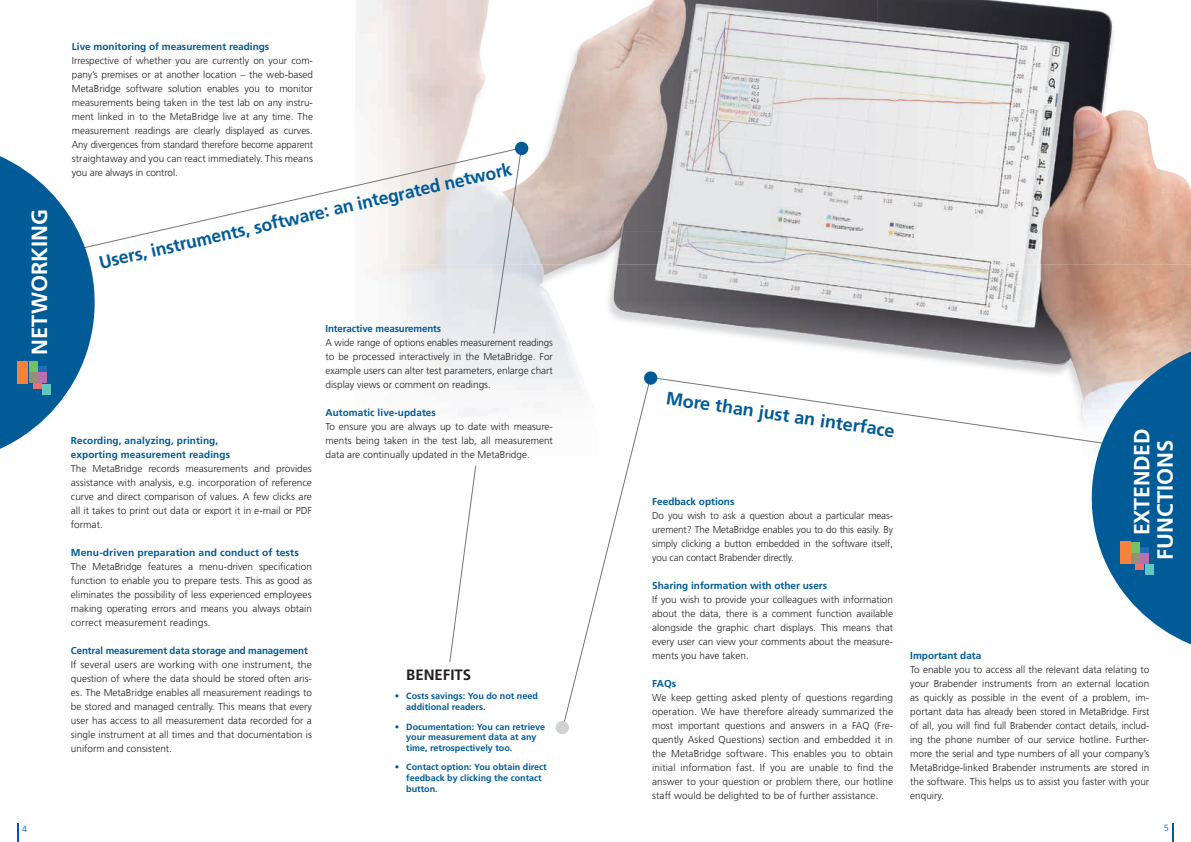
<style>
.page{position:relative;width:1191px;height:842px;background:#fff}
.page>*{position:absolute;margin:0;border:0;box-sizing:border-box;transform-origin:0 0}
.t1{font:700 22px/23.2px "Frutiger LT Std";color:#fff}
.t2{font:700 18px "Frutiger LT Std";color:#005b97}
.t3{font:700 15px "Frutiger LT Std";color:#231f20}
.t4{font:300 10px/14px "Frutiger LT Std";color:#231f20;text-align:justify}
.t5{font:700 10px/14px "Frutiger LT Std";color:#005b97}
.t6{font:700 9px/10.8px "Frutiger LT Std";color:#005b97}
.t7{font:300 9px "Frutiger LT Std";color:#005b97}
</style>
<div class="page">
<svg style="left:18px;top:824px;width:1px;height:18px"></svg>
<svg style="left:1172px;top:824px;width:1px;height:18px"></svg>
<img style="left:357px;top:0;width:136px;height:264px">
<img style="left:599px;top:0;width:522px;height:264px">
<img style="left:564px;top:33px;width:35px;height:231px">
<img style="left:529px;top:99px;width:35px;height:165px">
<img style="left:1121px;top:110px;width:35px;height:154px">
<img style="left:528px;top:177px;width:1px;height:87px">
<img style="left:1156px;top:167px;width:35px;height:97px">
<img style="left:612px;top:264px;width:579px;height:64px">
<img style="left:750px;top:328px;width:441px;height:4px">
<svg style="left:102px;top:147px;width:391px;height:108px"></svg>
<svg style="left:0;top:156px;width:102px;height:293px"></svg>
<div style="left:17px;top:361px;width:11px;height:22px;background:#f5843a"></div>
<div style="left:29px;top:361px;width:8px;height:11px;background:#73c26a"></div>
<div style="left:29px;top:372px;width:8px;height:11px;background:#968f7c"></div>
<div style="left:38px;top:367px;width:8px;height:5px;background:#226bb5"></div>
<div style="left:38px;top:372px;width:8px;height:11px;background:#b970ae"></div>
<div style="left:42px;top:383px;width:9px;height:11px;background:#64c6c3"></div>
<div style="left:33px;top:383px;width:9px;height:6px;background:#f26f6f"></div>
<svg style="left:449px;top:466px;width:27px;height:196px"></svg>
<svg style="left:555px;top:332px;width:636px;height:402px"></svg>
<div style="left:1119px;top:542px;width:11px;height:22px;background:#f5843a"></div>
<div style="left:1131px;top:542px;width:8px;height:11px;background:#73c26a"></div>
<div style="left:1131px;top:553px;width:8px;height:11px;background:#968f7c"></div>
<div style="left:1140px;top:547px;width:8px;height:6px;background:#226bb5"></div>
<div style="left:1140px;top:553px;width:8px;height:11px;background:#b970ae"></div>
<div style="left:1144px;top:564px;width:9px;height:11px;background:#64c6c3"></div>
<div style="left:1135px;top:564px;width:9px;height:6px;background:#f26f6f"></div>
<svg style="left:493px;top:141px;width:35px;height:193px"></svg>
<h1 class="t1" style="left:28px;top:355px;width:147px;rotate:-90deg">NETWORKING</h1>
<p class="t5" style="left:72px;top:39px;width:199px">Live monitoring of measurement readings</p>
<p class="t4" style="left:72px;top:53px;width:242px">Irrespective of whether you are currently on your com&shy;pany’s premises or at another location – the web-based MetaBridge software solution enables you to monitor measurements being taken in the test lab on any instru&shy;ment linked in to the MetaBridge live at any time. The measurement readings are clearly displayed as curves.<br>Any divergences from standard therefore become apparent straightaway and you can react immediately. This means you are always in control.</p>
<h2 class="t2" style="left:97px;top:253px;width:424px;rotate:-13deg">Users, instruments, software: an integrated network</h2>
<p class="t5" style="left:325px;top:322px;width:117px">Interactive measurements</p>
<p class="t4" style="left:325px;top:336px;width:229px">A wide range of options enables measurement readings to be processed interactively in the MetaBridge. For example users can alter test parameters, enlarge chart display views or comment on readings.</p>
<p class="t5" style="left:325px;top:406px;width:112px">Automatic live-updates</p>
<p class="t4" style="left:325px;top:420px;width:229px">To ensure you are always up to date with measure&shy;ments being taken in the test lab, all measurement data are continually updated in the MetaBridge.</p>
<h1 class="t1" style="left:1130px;top:559px;width:132px;text-indent:24px;rotate:-90deg">EXTENDED<br>FUNCTIONS</h1>
<h2 class="t2" style="left:667px;top:388px;width:232px;rotate:8deg">More than just an interface</h2>
<p class="t5" style="left:71px;top:433px;width:161px">Recording, analyzing, printing, exporting measurement readings</p>
<p class="t4" style="left:71px;top:461px;width:242px">The MetaBridge records measurements and provides assistance with analysis, e.g. incorporation of reference curve and direct comparison of values. A few clicks are all it takes to print out data or export it in e-mail or PDF format.</p>
<p class="t5" style="left:71px;top:545px;width:230px">Menu-driven preparation and conduct of tests</p>
<p class="t4" style="left:71px;top:559px;width:242px">The MetaBridge features a menu-driven specification function to enable you to prepare tests. This as good as eliminates the possibility of less experienced employees making operating errors and means you always obtain correct measurement readings.</p>
<p class="t5" style="left:71px;top:643px;width:238px">Central measurement data storage and management</p>
<p class="t4" style="left:71px;top:657px;width:242px">If several users are working with one instrument, the question of where the data should be stored often aris&shy;es. The MetaBridge enables all measurement readings to be stored and managed centrally. This means that every user has access to all measurement data recorded for a single instrument at all times and that documentation is uniform and consistent.</p>
<h3 class="t3" style="left:406px;top:666px;width:67px">BENEFITS</h3>
<p class="t5" style="left:652px;top:495px;width:84px">Feedback options</p>
<p class="t4" style="left:652px;top:509px;width:242px">Do you wish to ask a question about a particular meas&shy;urement? The MetaBridge enables you to do this easily. By simply clicking a button embedded in the software itself, you can contact Brabender directly.</p>
<p class="t5" style="left:652px;top:579px;width:177px">Sharing information with other users</p>
<p class="t4" style="left:652px;top:593px;width:242px">If you wish to provide your colleagues with information about the data, there is a comment function available alongside the graphic chart displays. This means that every user can view your comments about the measure&shy;ments you have taken.</p>
<p class="t5" style="left:652px;top:677px;width:26px">FAQs</p>
<p class="t4" style="left:652px;top:691px;width:242px">We keep getting asked plenty of questions regarding operation. We have therefore already summarized the most important questions and answers in a FAQ (Fre&shy;quently Asked Questions) section and embedded it in the MetaBridge software. This enables you to obtain initial information fast. If you are unable to find the answer to your question or problem there, our hotline staff would be delighted to be of further assistance.</p>
<p class="t5" style="left:910px;top:649px;width:73px">Important data</p>
<p class="t4" style="left:910px;top:663px;width:240px">To enable you to access all the relevant data relating to your Brabender instruments from an external location as quickly as possible in the event of a problem, im&shy;portant data has already been stored in MetaBridge. First of all, you will find full Brabender contact details, includ&shy;ing the phone number of our service hotline. Further&shy;more the serial and type numbers of all your company’s MetaBridge-linked Brabender instruments are stored in the software. This helps us to assist you faster with your enquiry.</p>
<p class="t6" style="left:406px;top:691px;width:133px;text-indent:-11px">• Costs savings: You do not need additional readers.</p>
<p class="t6" style="left:406px;top:721px;width:141px;text-indent:-11px">• Documentation: You can retrieve your measurement data at any time, retrospectively too.</p>
<p class="t6" style="left:406px;top:762px;width:142px;text-indent:-11px">• Contact option: You obtain direct feedback by clicking the contact button.</p>
<p class="t7" style="left:22px;top:823px;width:7px">4</p>
<p class="t7" style="left:1163px;top:823px;width:7px">5</p>
</div>
